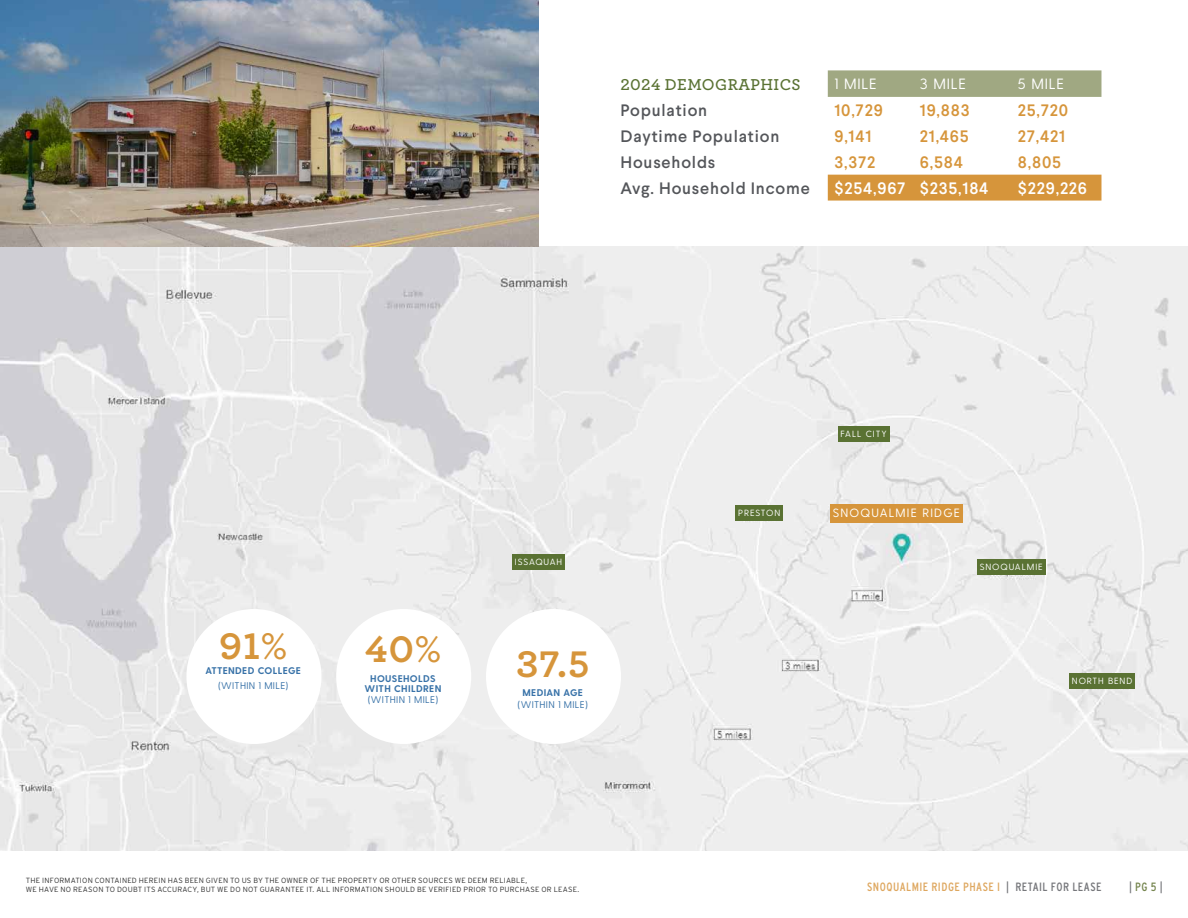
<style>
.page{position:relative;width:1188px;height:918px;background:#fff}
.page>*{position:absolute;margin:0;border:0;box-sizing:border-box;transform-origin:0 0}
.t1{font:700 38.85px "Archer";color:#d6953b}
.t2{font:500 16.5px "Larsseit";letter-spacing:.05em;color:#54565a}
.t3{font:500 16.5px "Larsseit";letter-spacing:.05em;color:#d6953b}
.t4{font:500 16.5px "Larsseit";letter-spacing:.05em;color:#fff}
.t5{font:600 16.5px "Archer";letter-spacing:.025em;color:#5a7233}
.t6{font:14.85px "Greycliff CF";letter-spacing:.05em;color:#fff}
.t7{font:12px "Interstate Condensed";letter-spacing:.04em;color:#dea75f}
.GRAY_BLOCK_TEXT_copy_2{font:12px "Greycliff CF";letter-spacing:.1em;color:#fff}
.t8{font:12px "Interstate Condensed";color:#75854e}
.t9{font:700 9.75px "Greycliff CF";letter-spacing:.035em;color:#3872a8}
.t10{font:9.75px "Greycliff CF";letter-spacing:.035em;color:#3872a8}
.GRAY_BLOCK_TEXT_copy{font:9px "Greycliff CF";letter-spacing:.1em;color:#fff}
.t11{font:300 7.5px/9px "Interstate";letter-spacing:.025em;color:#333}
.s1{color:#76777b}
</style>
<div class="page">
<img style="left:1px;top:246px;width:1187px;height:605px">
<div style="left:830px;top:504px;width:132px;height:19px;background:#d6953b"></div>
<div style="left:838px;top:426px;width:51px;height:16px;background:#5a7233"></div>
<div style="left:735px;top:506px;width:48px;height:15px;background:#5a7233"></div>
<div style="left:512px;top:554px;width:53px;height:16px;background:#5a7233"></div>
<div style="left:1069px;top:673px;width:66px;height:16px;background:#5a7233"></div>
<div style="left:977px;top:560px;width:69px;height:15px;background:#5a7233"></div>
<svg style="left:828px;top:70px;width:273px;height:27px;background:#a1a984"></svg>
<div style="left:828px;top:175px;width:273px;height:26px;background:#d6953b"></div>
<div style="left:186px;top:609px;width:135px;height:135px;background:#fff;border-radius:50%"></div>
<div style="left:336px;top:609px;width:135px;height:135px;background:#fff;border-radius:50%"></div>
<div style="left:486px;top:609px;width:135px;height:135px;background:#fff;border-radius:50%"></div>
<img style="left:0;top:0;width:539px;height:246px">
<p class="t5" style="left:620px;top:72px;width:182px">2024 DEMOGRAPHICS</p>
<p class="t6" style="left:834px;top:75px;width:44px">1 MILE</p>
<p class="t6" style="left:920px;top:75px;width:48px">3 MILE</p>
<p class="t6" style="left:1018px;top:75px;width:48px">5 MILE</p>
<p class="t2" style="left:620px;top:100px;width:88px">Population</p>
<p class="t3" style="left:834px;top:100px;width:50px">10,729</p>
<p class="t3" style="left:920px;top:100px;width:51px">19,883</p>
<p class="t3" style="left:1018px;top:100px;width:52px">25,720</p>
<p class="t2" style="left:620px;top:126px;width:160px">Daytime Population</p>
<p class="t3" style="left:834px;top:126px;width:39px">9,141</p>
<p class="t3" style="left:920px;top:126px;width:50px">21,465</p>
<p class="t3" style="left:1018px;top:126px;width:49px">27,421</p>
<p class="t2" style="left:620px;top:152px;width:96px">Households</p>
<p class="t3" style="left:834px;top:152px;width:42px">3,372</p>
<p class="t3" style="left:920px;top:152px;width:45px">6,584</p>
<p class="t3" style="left:1018px;top:152px;width:45px">8,805</p>
<p class="t2" style="left:620px;top:178px;width:191px">Avg. Household Income</p>
<p class="t4" style="left:834px;top:178px;width:73px">$254,967</p>
<p class="t4" style="left:920px;top:178px;width:70px">$235,184</p>
<p class="t4" style="left:1018px;top:178px;width:71px">$229,226</p>
<p class="t1" style="left:219px;top:616px;width:69px">91%</p>
<p class="t9" style="left:206px;top:665px;width:97px">ATTENDED COLLEGE</p>
<p class="t10" style="left:218px;top:680px;width:72px">(WITHIN 1 MILE)</p>
<p class="t1" style="left:365px;top:619px;width:78px">40%</p>
<p class="t9" style="left:370px;top:673px;width:67px">HOUSEHOLDS</p>
<p class="t9" style="left:365px;top:682px;width:78px">WITH CHILDREN</p>
<p class="t10" style="left:368px;top:694px;width:72px">(WITHIN 1 MILE)</p>
<p class="GRAY_BLOCK_TEXT_copy" style="left:515px;top:556px;width:49px">ISSAQUAH</p>
<p class="t1" style="left:516px;top:633px;width:74px">37.5</p>
<p class="t9" style="left:523px;top:687px;width:62px">MEDIAN AGE</p>
<p class="t10" style="left:518px;top:698px;width:72px">(WITHIN 1 MILE)</p>
<p class="t11" style="left:26px;top:876px;width:555px">THE INFORMATION CONTAINED HEREIN HAS BEEN GIVEN TO US BY THE OWNER OF THE PROPERTY OR OTHER SOURCES WE DEEM RELIABLE,<br>WE HAVE NO REASON TO DOUBT ITS ACCURACY, BUT WE DO NOT GUARANTEE IT. ALL INFORMATION SHOULD BE VERIFIED PRIOR TO PURCHASE OR LEASE.</p>
<p class="GRAY_BLOCK_TEXT_copy" style="left:738px;top:508px;width:44px">PRESTON</p>
<p class="GRAY_BLOCK_TEXT_copy" style="left:841px;top:428px;width:48px">FALL CITY</p>
<p class="GRAY_BLOCK_TEXT_copy_2" style="left:833px;top:506px;width:129px">SNOQUALMIE RIDGE</p>
<p class="GRAY_BLOCK_TEXT_copy" style="left:980px;top:562px;width:65px">SNOQUALMIE</p>
<p class="GRAY_BLOCK_TEXT_copy" style="left:1072px;top:675px;width:62px">NORTH BEND</p>
<h3 class="t7" style="left:867px;top:880px;width:236px">SNOQUALMIE RIDGE PHASE I <span class="s1">| RETAIL FOR LEASE</span></h3>
<h3 class="t8" style="left:1129px;top:880px;width:35px"><span class="s1">|</span> PG 5 <span class="s1">|</span></h3>
</div>
